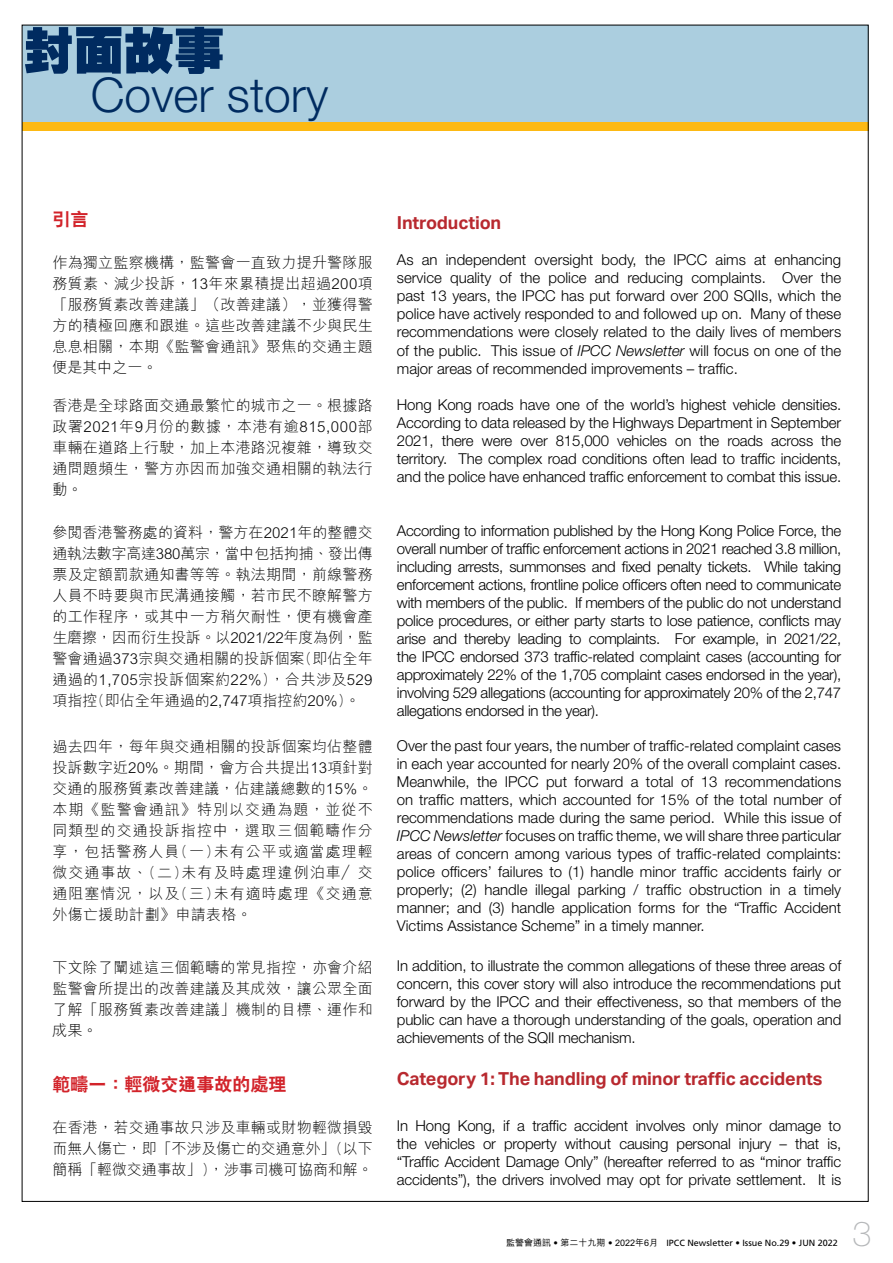
<style>
.page{position:relative;width:893px;height:1263px;background:#fff}
.page>*{position:absolute;margin:0;border:0;box-sizing:border-box;transform-origin:0 0}
.t1{font:800 50.25px "C Hei HK";color:#002b60}
.t2{font:300 48px "Helvetica Neue";color:#002b60}
.t3{font:100 34.5px "Helvetica Neue";color:#b6b8ba}
.t4{font:700 18px "Aktiv Grotesk";letter-spacing:-.01em;color:#b8292f}
.t5{font:800 18px "C Hei 2 HK";color:#d2232a}
.t6{font:300 15px/18px "Helvetica Neue";letter-spacing:-.01em;color:#000;text-align:justify}
.t7{font:300 15px/21px "M Hei HK";letter-spacing:.02em;color:#000;text-align:justify}
.t8{font:9px "Frutiger";color:#000}
.s1{font-style:italic}
.s2{font-family:"M Hei HK";font-weight:500}
</style>
<div class="page">
<div style="left:22px;top:25px;width:846px;height:105px;background:#abcedf"></div>
<div style="left:22px;top:122px;width:846px;height:9px;background:#fdb913"></div>
<h1 class="t1" style="left:24px;top:17px;width:202px">封面故事</h1>
<h2 class="t2" style="left:91px;top:65px;width:239px">Cover story</h2>
<p class="t5" style="left:52px;top:207px;width:37px">引言</p>
<p class="t7" style="left:52px;top:252px;width:322px">作為獨立監察機構，監警會一直致力提升警隊服務質素、減少投訴，13年來累積提出超過200項「服務質素改善建議」（改善建議），並獲得警方的積極回應和跟進。這些改善建議不少與民生息息相關，本期《監警會通訊》聚焦的交通主題便是其中之一。</p>
<p class="t7" style="left:52px;top:395px;width:322px">香港是全球路面交通最繁忙的城市之一。根據路政署2021年9月份的數據，本港有逾815,000部車輛在道路上行駛，加上本港路況複雜，導致交通問題頻生，警方亦因而加強交通相關的執法行動。</p>
<p class="t7" style="left:52px;top:521px;width:322px">參閱香港警務處的資料，警方在2021年的整體交通執法數字高達380萬宗，當中包括拘捕、發出傳票及定額罰款通知書等等。執法期間，前線警務人員不時要與市民溝通接觸，若市民不瞭解警方的工作程序，或其中一方稍欠耐性，便有機會產生磨擦，因而衍生投訴。以2021/22年度為例，監警會通過373宗與交通相關的投訴個案(即佔全年通過的1,705宗投訴個案約22%)，合共涉及529項指控(即佔全年通過的2,747項指控約20%)。</p>
<p class="t7" style="left:52px;top:735px;width:322px">過去四年，每年與交通相關的投訴個案均佔整體投訴數字近20%。期間，會方合共提出13項針對交通的服務質素改善建議，佔建議總數的15%。本期《監警會通訊》特別以交通為題，並從不同類型的交通投訴指控中，選取三個範疇作分享，包括警務人員(一)未有公平或適當處理輕微交通事故、(二)未有及時處理違例泊車／交通阻塞情況，以及(三)未有適時處理《交通意外傷亡援助計劃》申請表格。</p>
<p class="t7" style="left:52px;top:956px;width:322px">下文除了闡述這三個範疇的常見指控，亦會介紹監警會所提出的改善建議及其成效，讓公眾全面了解「服務質素改善建議」機制的目標、運作和成果。</p>
<p class="t5" style="left:52px;top:1072px;width:235px">範疇一：輕微交通事故的處理</p>
<p class="t7" style="left:52px;top:1116px;width:322px">在香港，若交通事故只涉及車輛或財物輕微損毀而無人傷亡，即「不涉及傷亡的交通意外」(以下簡稱「輕微交通事故」)，涉事司機可協商和解。</p>
<p class="t4" style="left:397px;top:212px;width:106px">Introduction</p>
<p class="t6" style="left:397px;top:251px;width:446px">As an independent oversight body, the IPCC aims at enhancing service quality of the police and reducing complaints. Over the past 13 years, the IPCC has put forward over 200 SQIIs, which the police have actively responded to and followed up on. Many of these recommendations were closely related to the daily lives of members of the public. This issue of <span class="s1">IPCC Newsletter</span> will focus on one of the major areas of recommended improvements – traffic.</p>
<p class="t6" style="left:397px;top:395px;width:446px">Hong Kong roads have one of the world’s highest vehicle densities.<br>According to data released by the Highways Department in September 2021, there were over 815,000 vehicles on the roads across the territory. The complex road conditions often lead to traffic incidents, and the police have enhanced traffic enforcement to combat this issue.</p>
<p class="t6" style="left:397px;top:521px;width:446px">According to information published by the Hong Kong Police Force, the overall number of traffic enforcement actions in 2021 reached 3.8 million, including arrests, summonses and fixed penalty tickets. While taking enforcement actions, frontline police officers often need to communicate with members of the public. If members of the public do not understand police procedures, or either party starts to lose patience, conflicts may arise and thereby leading to complaints. For example, in 2021/22, the IPCC endorsed 373 traffic-related complaint cases (accounting for approximately 22% of the 1,705 complaint cases endorsed in the year), involving 529 allegations (accounting for approximately 20% of the 2,747 allegations endorsed in the year).</p>
<p class="t6" style="left:397px;top:736px;width:446px">Over the past four years, the number of traffic-related complaint cases in each year accounted for nearly 20% of the overall complaint cases.<br>Meanwhile, the IPCC put forward a total of 13 recommendations on traffic matters, which accounted for 15% of the total number of recommendations made during the same period. While this issue of <span class="s1">IPCC Newsletter</span> focuses on traffic theme, we will share three particular areas of concern among various types of traffic-related complaints: police officers’ failures to (1) handle minor traffic accidents fairly or properly; (2) handle illegal parking / traffic obstruction in a timely manner; and (3) handle application forms for the “Traffic Accident Victims Assistance Scheme” in a timely manner.</p>
<p class="t6" style="left:397px;top:956px;width:446px">In addition, to illustrate the common allegations of these three areas of concern, this cover story will also introduce the recommendations put forward by the IPCC and their effectiveness, so that members of the public can have a thorough understanding of the goals, operation and achievements of the SQII mechanism.</p>
<p class="t4" style="left:397px;top:1068px;width:427px">Category 1: The handling of minor traffic accidents</p>
<p class="t6" style="left:397px;top:1116px;width:446px">In Hong Kong, if a traffic accident involves only minor damage to the vehicles or property without causing personal injury – that is, “Traffic Accident Damage Only” (hereafter referred to as “minor traffic accidents”), the drivers involved may opt for private settlement. It is</p>
<p class="t8" style="left:506px;top:1237px;width:333px"><span class="s2">監警會通訊</span> • <span class="s2">第二十九期</span> • <span class="s2">2022年6月</span> IPCC Newsletter • Issue No.29 • JUN 2022</p>
<h3 class="t3" style="left:852px;top:1214px;width:21px">3</h3>
</div>
